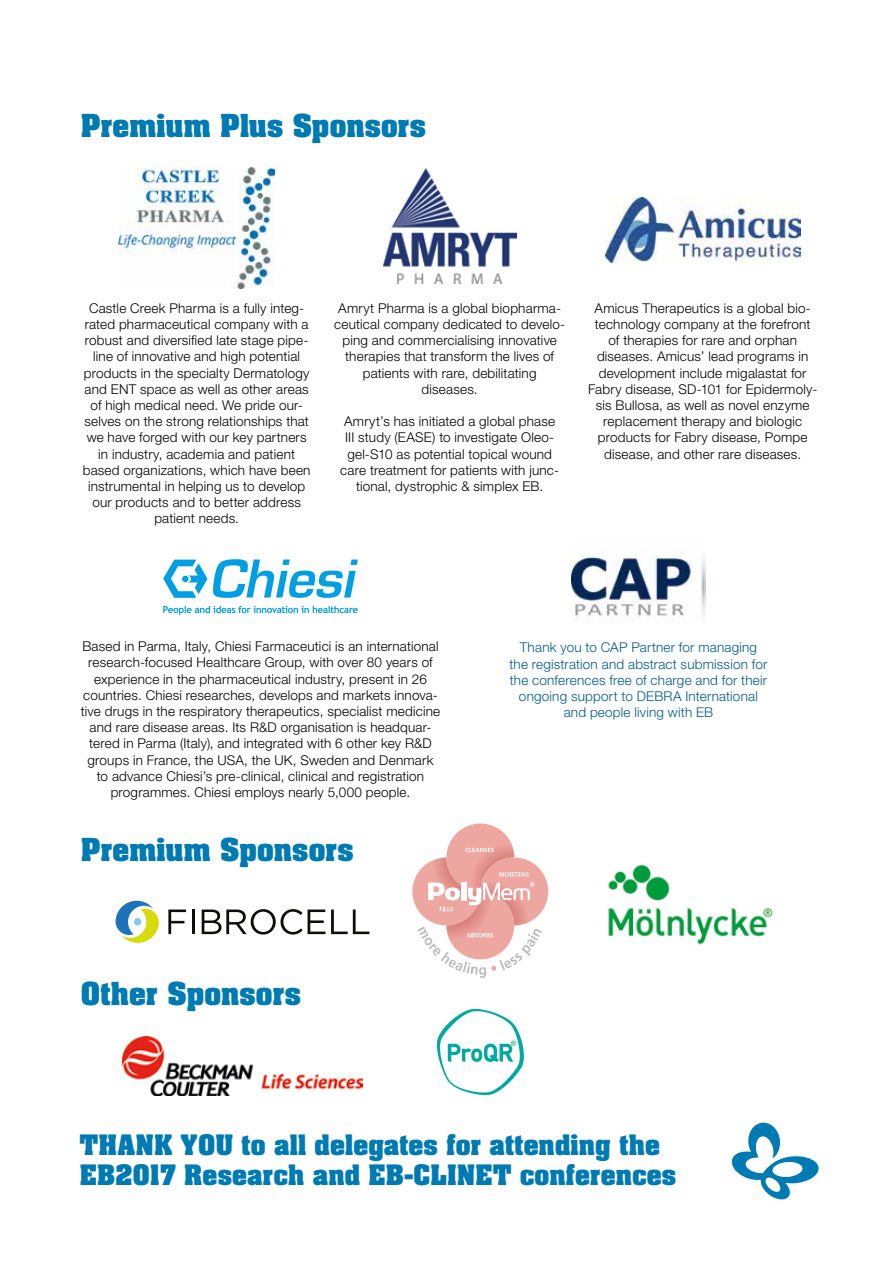
<style>
.page{position:relative;width:893px;height:1263px;background:#fff}
.page>*{position:absolute;margin:0;border:0;box-sizing:border-box;transform-origin:0 0}
.t1{font:700 27px "Aachen Std";color:#007ab2}
.t2{font:700 24px/30px "Aachen Std";letter-spacing:.005em;color:#007ab2}
.t3{font:300 13.5px/16.2px "Helvetica Neue LT Pro";letter-spacing:.015em;color:#000;text-align:center}
.t4{font:300 13.5px/16.2px "Helvetica Neue LT Pro";letter-spacing:.015em;color:#005a8c;text-align:center}
</style>
<div class="page">
<img style="left:608px;top:864px;width:165px;height:81px">
<svg style="left:412px;top:823px;width:136px;height:155px"></svg>
<svg style="left:116px;top:901px;width:43px;height:42px"></svg>
<svg style="left:168px;top:909px;width:18px;height:25px"></svg>
<hr style="left:192px;top:909px;width:2px;height:25px;background:#0f0e09">
<svg style="left:202px;top:909px;width:123px;height:25px"></svg>
<svg style="left:331px;top:909px;width:38px;height:25px"></svg>
<img style="left:118px;top:167px;width:157px;height:122px">
<img style="left:383px;top:168px;width:133px;height:115px">
<img style="left:572px;top:552px;width:133px;height:69px">
<img style="left:605px;top:198px;width:195px;height:65px">
<svg style="left:163px;top:559px;width:195px;height:39px"></svg>
<svg style="left:163px;top:606px;width:195px;height:9px"></svg>
<svg style="left:731px;top:1122px;width:88px;height:78px"></svg>
<img style="left:122px;top:1036px;width:241px;height:59px">
<svg style="left:437px;top:1009px;width:87px;height:86px"></svg>
<h1 class="t1" style="left:81px;top:106px;width:347px">Premium Plus Sponsors</h1>
<p class="t3" style="left:83px;top:300px;width:229px">Castle Creek Pharma is a fully integ&shy;rated pharmaceutical company with a robust and diversified late stage pipe&shy;line of innovative and high potential products in the specialty Dermatology and ENT space as well as other areas of high medical need. We pride our&shy;selves on the strong relationships that we have forged with our key partners in industry, academia and patient based organizations, which have been instrumental in helping us to develop our products and to better address patient needs.</p>
<p class="t3" style="left:334px;top:300px;width:232px">Amryt Pharma is a global biopharma&shy;ceutical company dedicated to develo&shy;ping and commercialising innovative therapies that transform the lives of patients with rare, debilitating diseases.</p>
<p class="t3" style="left:340px;top:413px;width:219px">Amryt’s has initiated a global phase III study (EASE) to investigate Oleo&shy;gel-S10 as potential topical wound care treatment for patients with junc&shy;tional, dystrophic &amp; simplex EB.</p>
<p class="t3" style="left:588px;top:300px;width:231px">Amicus Therapeutics is a global bio&shy;technology company at the forefront of therapies for rare and orphan diseases. Amicus’ lead programs in development include migalastat for Fabry disease, SD-101 for Epidermoly&shy;sis Bullosa, as well as novel enzyme replacement therapy and biologic products for Fabry disease, Pompe disease, and other rare diseases.</p>
<p class="t3" style="left:81px;top:638px;width:361px">Based in Parma, Italy, Chiesi Farmaceutici is an international research-focused Healthcare Group, with over 80 years of experience in the pharmaceutical industry, present in 26 countries. Chiesi researches, develops and markets innova&shy;tive drugs in the respiratory therapeutics, specialist medicine and rare disease areas. Its R&amp;D organisation is headquar&shy;tered in Parma (Italy), and integrated with 6 other key R&amp;D groups in France, the USA, the UK, Sweden and Denmark to advance Chiesi’s pre-clinical, clinical and registration programmes. Chiesi employs nearly 5,000 people.</p>
<h1 class="t1" style="left:81px;top:830px;width:274px">Premium Sponsors</h1>
<h1 class="t1" style="left:81px;top:974px;width:222px">Other Sponsors</h1>
<p class="t4" style="left:509px;top:639px;width:259px">Thank you to CAP Partner for managing the registration and abstract submission for the conferences free of charge and for their ongoing support to DEBRA International and people living with EB</p>
<h2 class="t2" style="left:80px;top:1130px;width:598px">THANK YOU to all delegates for attending the<br>EB2017 Research and EB-CLINET conferences</h2>
</div>
